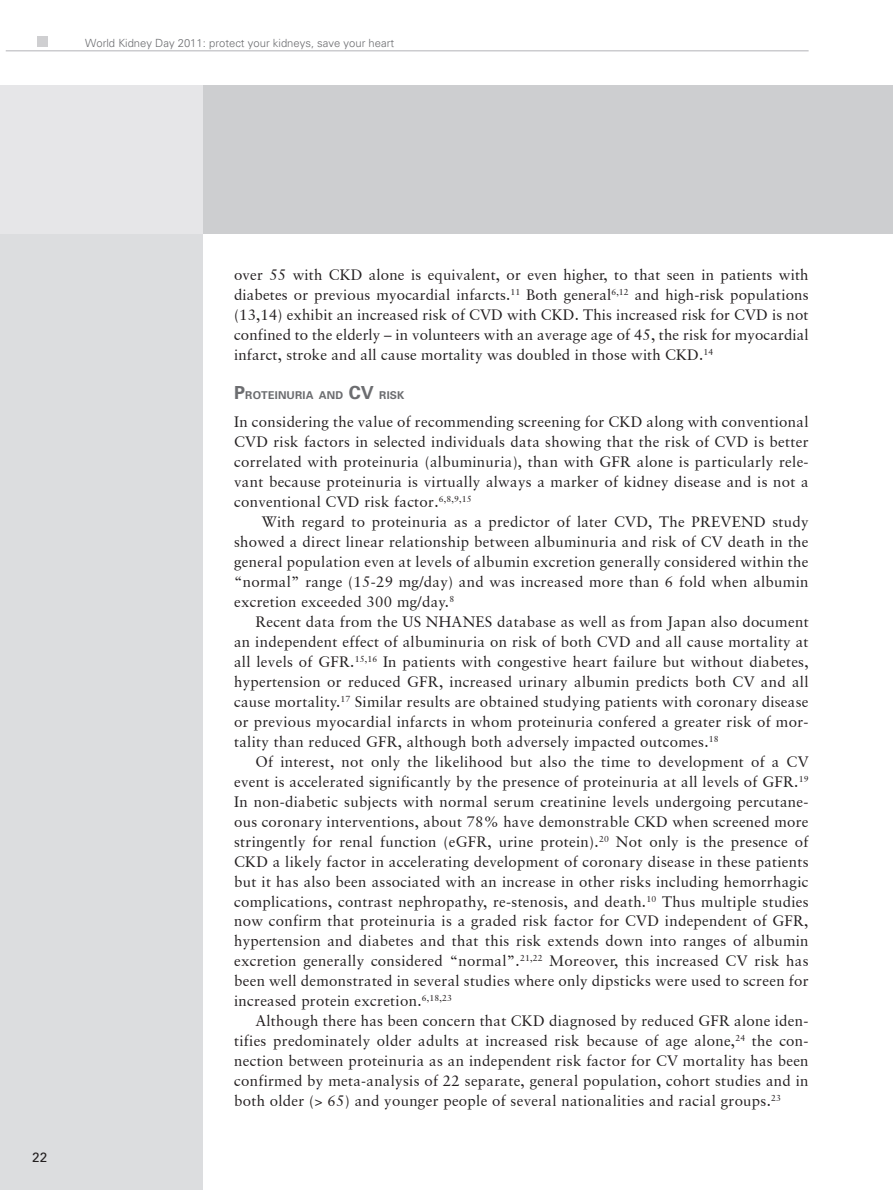
<style>
.page{position:relative;width:893px;height:1190px;background:#fff}
.page>*{position:absolute;margin:0;border:0;box-sizing:border-box;transform-origin:0 0}
.TEXTO_MATERIA{font:15px/20px "Garamond Retrospective S Si";letter-spacing:.02em;color:#231f20;text-align:justify}
.texto_sem_paragrafo{font:15px/20px "Garamond Retrospective S Si";letter-spacing:.02em;color:#231f20;text-align:justify}
.t1{font:13.5px "Univers LT Std";color:#231f20}
.cabeça_todas{font:300 11.25px "Univers LT Std";color:#6c6d70}
.SUB-TITULO-materia{font:10.8px "Univers 65 Bold SC600";letter-spacing:.015em;color:#6c6d70}
.s1{font-size:18px}
.s2{font-family:"Univers 65 Bold";font-size:18px}
</style>
<div class="page">
<div style="left:0;top:85px;width:202px;height:1104px;background:#dcdddf"></div>
<div style="left:0;top:85px;width:892px;height:148px;background:linear-gradient(to right,#e0e0e2,#c6c7c9)"></div>
<div style="left:37px;top:36px;width:10px;height:11px;background:#cfcfd1"></div>
<hr style="left:6px;top:51px;width:802px;height:1px;background:#b2b3b7">
<p class="cabeça_todas" style="left:85px;top:36px;width:310px">World Kidney Day 2011: protect your kidneys, save your heart</p>
<p class="t1" style="left:32px;top:1148px;width:17px">22</p>
<p class="TEXTO_MATERIA" style="left:234px;top:264px;width:576px">over 55 with CKD alone is equivalent, or even higher, to that seen in patients with diabetes or previous myocardial infarcts.<sup>11</sup> Both general<sup>6,12</sup> and high-risk populations (13,14) exhibit an increased risk of CVD with CKD. This increased risk for CVD is not confined to the elderly – in volunteers with an average age of 45, the risk for myocardial infarct, stroke and all cause mortality was doubled in those with CKD.<sup>14</sup></p>
<p class="SUB-TITULO-materia" style="left:234px;top:388px;width:172px"><span class="s1">P</span>ROTEINURIA AND <span class="s2">CV</span> RISK</p>
<p class="texto_sem_paragrafo" style="left:234px;top:412px;width:576px">In considering the value of recommending screening for CKD along with conventional CVD risk factors in selected individuals data showing that the risk of CVD is better correlated with proteinuria (albuminuria), than with GFR alone is particularly rele&shy;vant because proteinuria is virtually always a marker of kidney disease and is not a conventional CVD risk factor.<sup>6,8,9,15</sup></p>
<p class="TEXTO_MATERIA" style="left:234px;top:512px;width:576px;text-indent:28px">With regard to proteinuria as a predictor of later CVD, The PREVEND study showed a direct linear relationship between albuminuria and risk of CV death in the general population even at levels of albumin excretion generally considered within the “normal” range (15-29 mg/day) and was increased more than 6 fold when albumin excretion exceeded 300 mg/day.<sup>8</sup></p>
<p class="TEXTO_MATERIA" style="left:234px;top:611px;width:576px;text-indent:21px">Recent data from the US NHANES database as well as from Japan also document an independent effect of albuminuria on risk of both CVD and all cause mortality at all levels of GFR.<sup>15,16</sup> In patients with congestive heart failure but without diabetes, hypertension or reduced GFR, increased urinary albumin predicts both CV and all cause mortality.<sup>17</sup> Similar results are obtained studying patients with coronary disease or previous myocardial infarcts in whom proteinuria confered a greater risk of mor&shy;tality than reduced GFR, although both adversely impacted outcomes.<sup>18</sup></p>
<p class="TEXTO_MATERIA" style="left:234px;top:751px;width:576px;text-indent:21px">Of interest, not only the likelihood but also the time to development of a CV event is accelerated significantly by the presence of proteinuria at all levels of GFR.<sup>19<br></sup>In non-diabetic subjects with normal serum creatinine levels undergoing percutane&shy;ous coronary interventions, about 78% have demonstrable CKD when screened more stringently for renal function (eGFR, urine protein).<sup>20</sup> Not only is the presence of CKD a likely factor in accelerating development of coronary disease in these patients but it has also been associated with an increase in other risks including hemorrhagic complications, contrast nephropathy, re-stenosis, and death.<sup>10</sup> Thus multiple studies now confirm that proteinuria is a graded risk factor for CVD independent of GFR, hypertension and diabetes and that this risk extends down into ranges of albumin excretion generally considered “normal”.<sup>21,22</sup> Moreover, this increased CV risk has been well demonstrated in several studies where only dipsticks were used to screen for increased protein excretion.<sup>6,18,23</sup></p>
<p class="TEXTO_MATERIA" style="left:234px;top:1010px;width:576px;text-indent:21px">Although there has been concern that CKD diagnosed by reduced GFR alone iden&shy;tifies predominately older adults at increased risk because of age alone,<sup>24</sup> the con&shy;nection between proteinuria as an independent risk factor for CV mortality has been confirmed by meta-analysis of 22 separate, general population, cohort studies and in both older (&gt; 65) and younger people of several nationalities and racial groups.<sup>23</sup></p>
</div>
